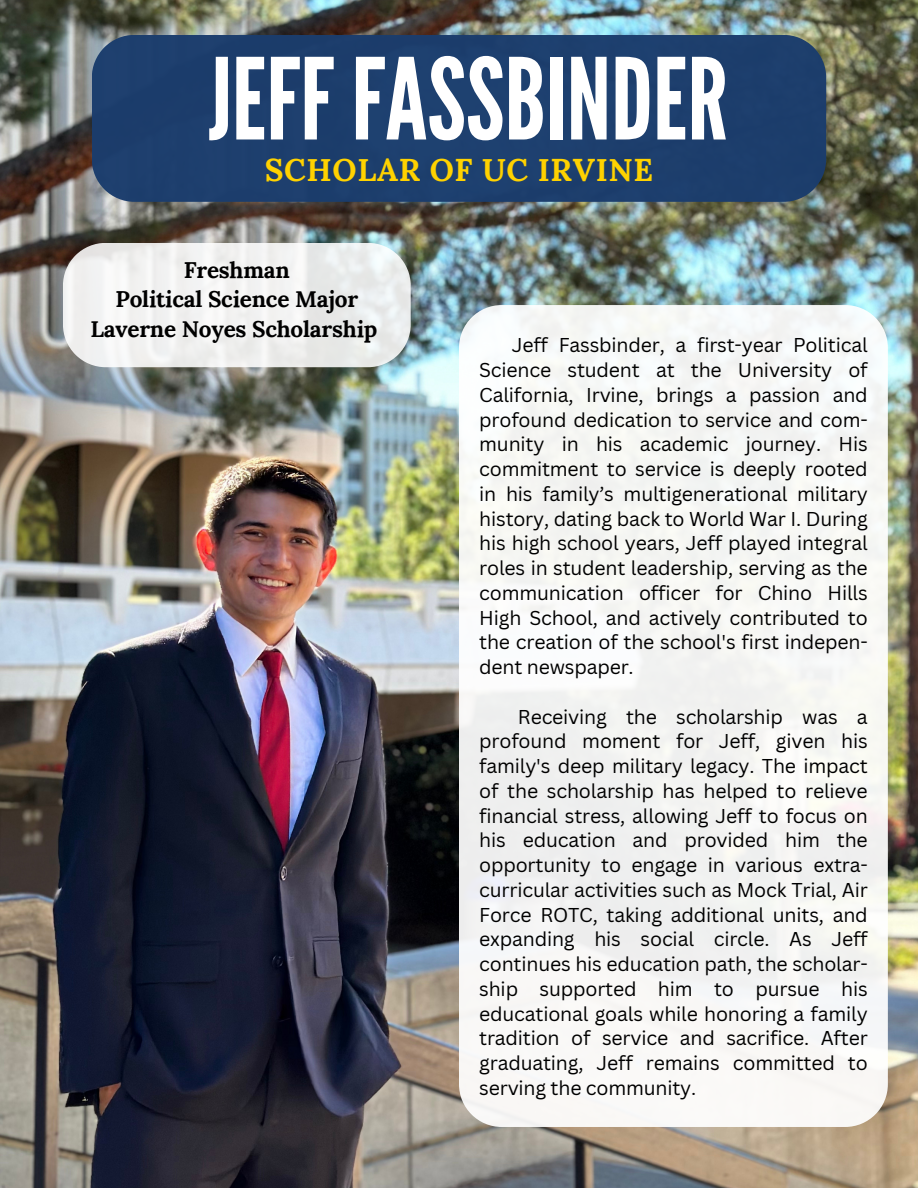
<style>
.page{position:relative;width:918px;height:1188px;background:#fff}
.page>*{position:absolute;margin:0;border:0;box-sizing:border-box;transform-origin:0 0}
.t1{font:112.5px "League Gothic";color:#fff}
.t2{font:700 31.5px "Lora";letter-spacing:.02em;color:#ffd200}
.t3{font:700 22.65px "Lora";letter-spacing:-.01em;color:#000}
.t4{font:700 22.5px "Lora";letter-spacing:-.01em;color:#000}
.t5{font:19.5px/24.8px "Canva Sans";letter-spacing:-.01em;color:#000;text-align:justify}
</style>
<div class="page">
<img style="left:0;top:0;width:918px;height:1188px">
<div style="left:92px;top:35px;width:734px;height:167px;background:#1d3f6d"></div>
<div style="left:459px;top:305px;width:429px;height:822px;background:#f6f7f4;border-radius:43px"></div>
<svg style="left:63px;top:243px;width:348px;height:124px"></svg>
<p class="t1" style="left:209px;top:34px;width:521px">JEFF FASSBINDER</p>
<p class="t2" style="left:265px;top:150px;width:390px">SCHOLAR OF UC IRVINE</p>
<p class="t4" style="left:184px;top:256px;width:107px">Freshman</p>
<p class="t3" style="left:115px;top:285px;width:244px">Political Science Major</p>
<p class="t3" style="left:91px;top:314px;width:288px">Laverne Noyes Scholarship</p>
<p class="t5" style="left:479px;top:332px;width:390px;text-indent:33px">Jeff Fassbinder, a first-year Political Science student at the University of California, Irvine, brings a passion and profound dedication to service and com&shy;munity in his academic journey. His commitment to service is deeply rooted in his family’s multigenerational military history, dating back to World War I. During his high school years, Jeff played integral roles in student leadership, serving as the communication officer for Chino Hills High School, and actively contributed to the creation of the school's first indepen&shy;dent newspaper.</p>
<p class="t5" style="left:479px;top:704px;width:390px;text-indent:39px">Receiving the scholarship was a profound moment for Jeff, given his family's deep military legacy. The impact of the scholarship has helped to relieve financial stress, allowing Jeff to focus on his education and provided him the opportunity to engage in various extra&shy;curricular activities such as Mock Trial, Air Force ROTC, taking additional units, and expanding his social circle. As Jeff continues his education path, the scholar&shy;ship supported him to pursue his educational goals while honoring a family tradition of service and sacrifice. After graduating, Jeff remains committed to serving the community.</p>
</div>
